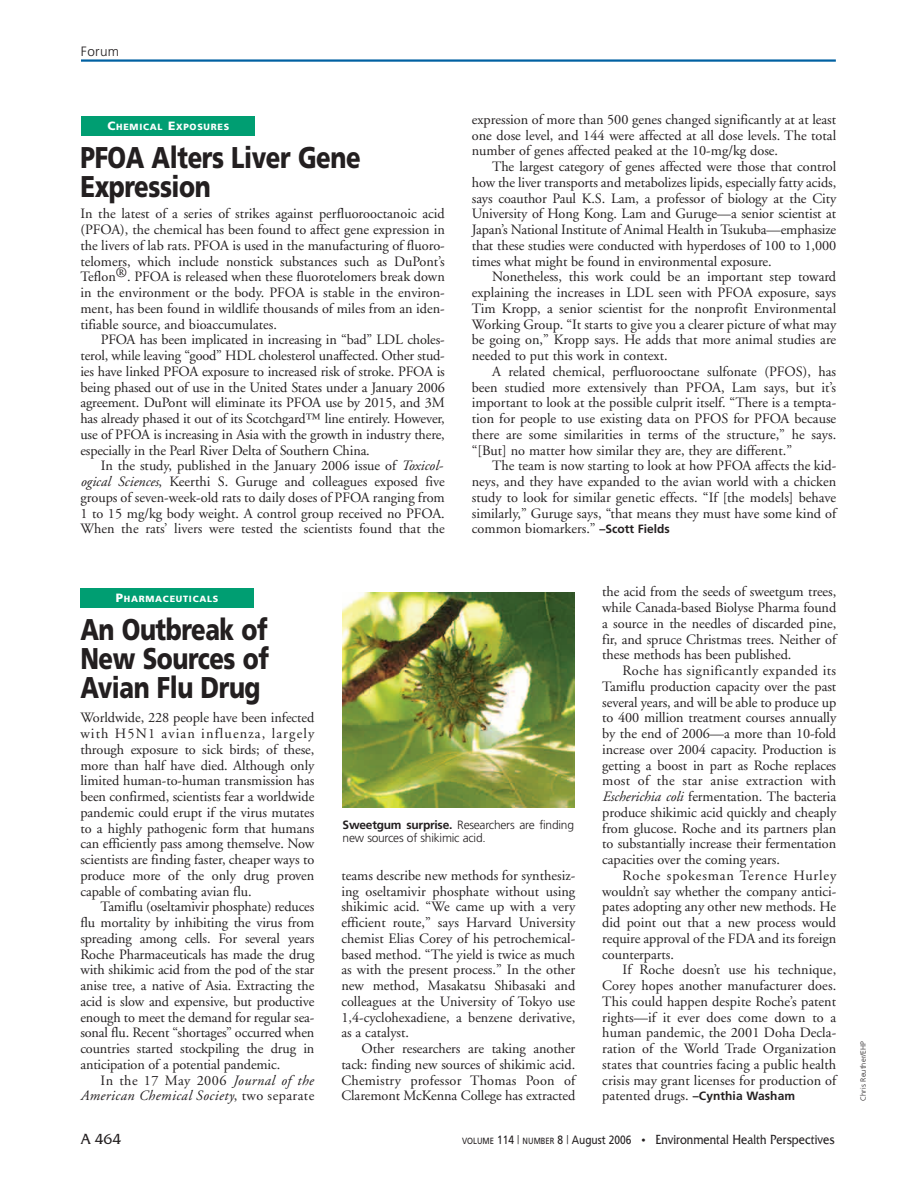
<style>
.page{position:relative;width:918px;height:1188px;background:#fff}
.page>*{position:absolute;margin:0;border:0;box-sizing:border-box;transform-origin:0 0}
.t1{font:900 30px/29px "Frutiger";letter-spacing:-.02em;color:#231f20;text-align:justify;scale:.8 1}
.t2{font:15px "Friz Quadrata IT Cby BT";color:#231f20}
.t3{font:14.25px/15.8px "Adobe Garamond";letter-spacing:-.005em;color:#231f20;text-align:justify}
.t4{font:italic 14.25px/15.8px "Adobe Garamond";letter-spacing:.03em;color:#231f20;text-align:right}
.t5{font:13.5px "Friz Quadrata IT Cby BT";color:#231f20;scale:.85 1}
.t6{font:300 13.5px "Frutiger";letter-spacing:.03em;color:#231f20}
.t7{font:300 12px/13.5px "Frutiger";letter-spacing:-.02em;color:#231f20}
.t8{font:900 9px "Frutiger";letter-spacing:.08em;color:#fff}
.t9{font:300 7.5px "Frutiger";letter-spacing:.015em;color:#231f20}
.s1{font-size:12px}
.s2{font-style:italic}
.s3{font-family:"Frutiger";font-weight:700;font-size:12px}
.s4{font-style:normal}
.s5{font-weight:700}
.s6{font-family:"Frutiger";font-size:9px}
.s7{font-family:"Frutiger";font-size:12px}
.s8{font-family:"Frutiger";font-weight:300;font-size:12px}
.s9{font-size:10.5px}
</style>
<div class="page">
<hr style="left:81px;top:59px;width:755px;height:3px;background:#0061a2">
<div style="left:82px;top:116px;width:173px;height:19px;background:#009e72"></div>
<div style="left:80px;top:588px;width:174px;height:19px;background:#009e72"></div>
<img style="left:343px;top:593px;width:231px;height:215px">
<p class="t6" style="left:81px;top:46px;width:40px">Forum</p>
<p class="t8" style="left:107px;top:123px;width:123px"><span class="s1">C</span>HEMICAL <span class="s1">E</span>XPOSURES</p>
<h1 class="t1" style="left:80px;top:146px;width:352px">PFOA Alters Liver Gene<br>Expression</h1>
<p class="t3" style="left:80px;top:207px;width:366px">In the latest of a series of strikes against perfluorooctanoic acid (PFOA), the chemical has been found to affect gene expression in the livers of lab rats. PFOA is used in the manufacturing of fluoro&shy;telomers, which include nonstick substances such as DuPont’s Teflon®. PFOA is released when these fluorotelomers break down in the environment or the body. PFOA is stable in the environ&shy;ment, has been found in wildlife thousands of miles from an iden&shy;tifiable source, and bioaccumulates.</p>
<p class="t3" style="left:80px;top:333px;width:366px;text-indent:20px">PFOA has been implicated in increasing in “bad” LDL choles&shy;terol, while leaving “good” HDL cholesterol unaffected. Other stud&shy;ies have linked PFOA exposure to increased risk of stroke. PFOA is being phased out of use in the United States under a January 2006 agreement. DuPont will eliminate its PFOA use by 2015, and 3M has already phased it out of its Scotchgard™ line entirely. However, use of PFOA is increasing in Asia with the growth in industry there, especially in the Pearl River Delta of Southern China.</p>
<p class="t3" style="left:80px;top:459px;width:366px;text-indent:20px">In the study, published in the January 2006 issue of <span class="s2">Toxicol&shy;ogical Sciences</span>, Keerthi S. Guruge and colleagues exposed five groups of seven-week-old rats to daily doses of PFOA ranging from 1 to 15 mg/kg body weight. A control group received no PFOA.<br>When the rats’ livers were tested the scientists found that the</p>
<p class="t3" style="left:472px;top:113px;width:366px">expression of more than 500 genes changed significantly at at least one dose level, and 144 were affected at all dose levels. The total number of genes affected peaked at the 10-mg/kg dose.</p>
<p class="t3" style="left:472px;top:160px;width:366px;text-indent:20px">The largest category of genes affected were those that control how the liver transports and metabolizes lipids, especially fatty acids, says coauthor Paul K.S. Lam, a professor of biology at the City University of Hong Kong. Lam and Guruge—a senior scientist at Japan’s National Institute of Animal Health in Tsukuba—emphasize that these studies were conducted with hyperdoses of 100 to 1,000 times what might be found in environmental exposure.</p>
<p class="t3" style="left:472px;top:270px;width:366px;text-indent:20px">Nonetheless, this work could be an important step toward explaining the increases in LDL seen with PFOA exposure, says Tim Kropp, a senior scientist for the nonprofit Environmental Working Group. “It starts to give you a clearer picture of what may be going on,” Kropp says. He adds that more animal studies are needed to put this work in context.</p>
<p class="t3" style="left:472px;top:365px;width:366px;text-indent:20px">A related chemical, perfluorooctane sulfonate (PFOS), has been studied more extensively than PFOA, Lam says, but it’s important to look at the possible culprit itself. “There is a tempta&shy;tion for people to use existing data on PFOS for PFOA because there are some similarities in terms of the structure,” he says. “[But] no matter how similar they are, they are different.”</p>
<p class="t3" style="left:472px;top:459px;width:366px;text-indent:20px">The team is now starting to look at how PFOA affects the kid&shy;neys, and they have expanded to the avian world with a chicken study to look for similar genetic effects. “If [the models] behave similarly,” Guruge says, “that means they must have some kind of common biomarkers.” <span class="s3">–Scott Fields</span></p>
<p class="t8" style="left:116px;top:595px;width:104px"><span class="s1">P</span>HARMACEUTICALS</p>
<h1 class="t1" style="left:80px;top:617px;width:237px">An Outbreak of New Sources of Avian Flu Drug</h1>
<p class="t3" style="left:80px;top:711px;width:235px">Worldwide, 228 people have been infected with H5N1 avian influenza, largely through exposure to sick birds; of these, more than half have died. Although only limited human-to-human transmission has been confirmed, scientists fear a worldwide pandemic could erupt if the virus mutates to a highly pathogenic form that humans can efficiently pass among themselve. Now scientists are finding faster, cheaper ways to produce more of the only drug proven capable of combating avian flu.</p>
<p class="t3" style="left:80px;top:900px;width:235px;text-indent:20px">Tamiflu (oseltamivir phosphate) reduces flu mortality by inhibiting the virus from spreading among cells. For several years Roche Pharmaceuticals has made the drug with shikimic acid from the pod of the star anise tree, a native of Asia. Extracting the acid is slow and expensive, but productive enough to meet the demand for regular sea&shy;sonal flu. Recent “shortages” occurred when countries started stockpiling the drug in anticipation of a potential pandemic.</p>
<p class="t4" style="left:80px;top:1073px;width:235px"><span class="s4">In the 17 May 2006</span> Journal of the<br>American Chemical Society<span class="s4">, two separate</span></p>
<p class="t7" style="left:343px;top:819px;width:233px"><span class="s5">Sweetgum surprise.</span> Researchers are finding new sources of shikimic acid.</p>
<p class="t3" style="left:341px;top:869px;width:235px">teams describe new methods for synthesiz&shy;ing oseltamivir phosphate without using shikimic acid. “We came up with a very efficient route,” says Harvard University chemist Elias Corey of his petrochemical&shy;based method. “The yield is twice as much as with the present process.” In the other new method, Masakatsu Shibasaki and colleagues at the University of Tokyo use 1,4-cyclohexadiene, a benzene derivative, as a catalyst.</p>
<p class="t3" style="left:341px;top:1042px;width:235px;text-indent:20px">Other researchers are taking another tack: finding new sources of shikimic acid.<br>Chemistry professor Thomas Poon of Claremont McKenna College has extracted</p>
<p class="t3" style="left:602px;top:585px;width:235px">the acid from the seeds of sweetgum trees, while Canada-based Biolyse Pharma found a source in the needles of discarded pine, fir, and spruce Christmas trees. Neither of these methods has been published.</p>
<p class="t3" style="left:602px;top:664px;width:235px;text-indent:20px">Roche has significantly expanded its Tamiflu production capacity over the past several years, and will be able to produce up to 400 million treatment courses annually by the end of 2006—a more than 10-fold increase over 2004 capacity. Production is getting a boost in part as Roche replaces most of the star anise extraction with <span class="s2">Escherichia coli</span> fermentation. The bacteria produce shikimic acid quickly and cheaply from glucose. Roche and its partners plan to substantially increase their fermentation capacities over the coming years.</p>
<p class="t3" style="left:602px;top:869px;width:235px;text-indent:20px">Roche spokesman Terence Hurley wouldn’t say whether the company antici&shy;pates adopting any other new methods. He did point out that a new process would require approval of the FDA and its foreign counterparts.</p>
<p class="t3" style="left:602px;top:963px;width:235px;text-indent:20px">If Roche doesn’t use his technique, Corey hopes another manufacturer does.<br>This could happen despite Roche’s patent rights—if it ever does come down to a human pandemic, the 2001 Doha Decla&shy;ration of the World Trade Organization states that countries facing a public health crisis may grant licenses for production of patented drugs. <span class="s3">–Cynthia Washam</span></p>
<p class="t2" style="left:81px;top:1133px;width:42px">A 464</p>
<p class="t5" style="left:462px;top:1134px;width:440px"><span class="s6">VOLUME</span> <span class="s7">114</span> <span class="s8">|</span> <span class="s6">NUMBER</span> <span class="s7">8</span> <span class="s8">|</span> <span class="s7">August 2006</span> <span class="s9">•</span> Environmental Health Perspectives</p>
<p class="t9" style="left:860px;top:1101px;width:62px;rotate:-90deg">Chris Reuther/EHP</p>
</div>
